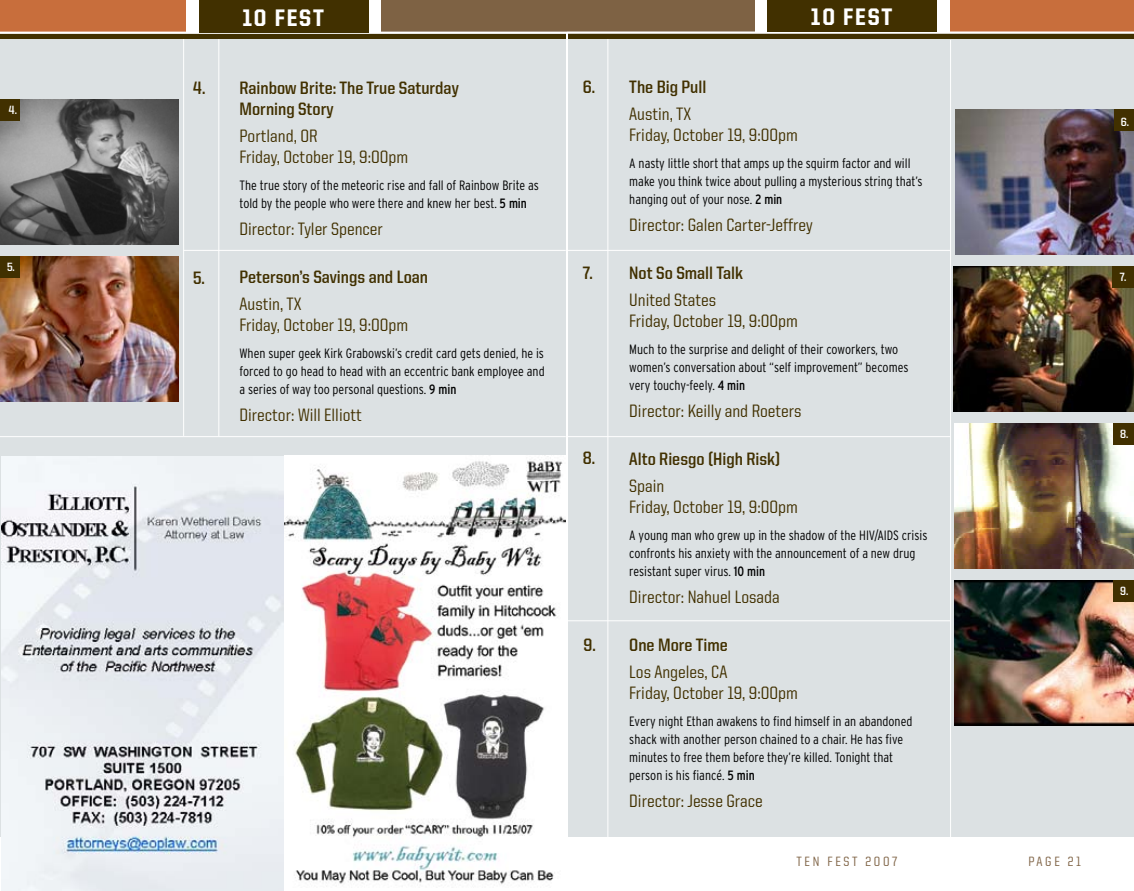
<style>
.page{position:relative;width:1134px;height:891px;background:#fff}
.page>*{position:absolute;margin:0;border:0;box-sizing:border-box;transform-origin:0 0}
.t1{font:800 24px "United Sans Semi Cond";letter-spacing:.075em;color:#fff}
.t2{font:500 18px/21px "United Sans Semi Cond";color:#413000}
.t3{font:700 18px/21px "United Sans Semi Cond";color:#413000}
.t4{font:300 condensed 13.5px/18px "Interstate";color:#000}
.t5{font:500 13.5px "United Sans Semi Cond";letter-spacing:.2em;color:#7e6244}
.t6{font:700 12px "United Sans Semi Cond";color:#fff}
.s1{font-weight:400}
</style>
<div class="page">
<div style="left:0;top:0;width:566px;height:837px;background:#dce1e3"></div>
<div style="left:568px;top:0;width:566px;height:837px;background:#dce1e3"></div>
<hr style="left:608px;top:38px;width:1px;height:799px;background:#fff">
<img style="left:955px;top:109px;width:179px;height:146px">
<img style="left:955px;top:424px;width:179px;height:145px">
<img style="left:954px;top:267px;width:180px;height:145px">
<hr style="left:950px;top:40px;width:1px;height:798px;background:#fff">
<hr style="left:567px;top:436px;width:383px;height:1px;background:#fff">
<div style="left:1114px;top:110px;width:20px;height:21px;background:#413000"></div>
<div style="left:1112px;top:267px;width:22px;height:21px;background:#413000"></div>
<div style="left:1113px;top:423px;width:21px;height:22px;background:#413000"></div>
<hr style="left:567px;top:250px;width:383px;height:1px;background:#fff">
<hr style="left:567px;top:620px;width:383px;height:1px;background:#fff">
<img style="left:955px;top:581px;width:179px;height:145px">
<div style="left:1113px;top:580px;width:21px;height:22px;background:#413000"></div>
<img style="left:0;top:99px;width:179px;height:145px">
<img style="left:0;top:256px;width:179px;height:146px">
<hr style="left:183px;top:39px;width:1px;height:397px;background:#fff">
<hr style="left:218px;top:39px;width:1px;height:397px;background:#fff">
<div style="left:0;top:99px;width:20px;height:22px;background:#413000"></div>
<div style="left:0;top:256px;width:20px;height:22px;background:#413000"></div>
<hr style="left:183px;top:250px;width:383px;height:1px;background:#fff">
<hr style="left:0;top:436px;width:566px;height:1px;background:#fff">
<img style="left:1px;top:456px;width:565px;height:435px">
<div style="left:751px;top:0;width:383px;height:32px;background:#c86e3c"></div>
<div style="left:567px;top:0;width:355px;height:32px;background:#7e6244"></div>
<div style="left:568px;top:32px;width:566px;height:7px;background:#413000"></div>
<hr style="left:567px;top:32px;width:567px;height:2px;background:#fff">
<div style="left:755px;top:0;width:194px;height:32px;background:#fff"></div>
<div style="left:767px;top:0;width:170px;height:32px;background:#413000"></div>
<div style="left:171px;top:0;width:396px;height:32px;background:#7e6244"></div>
<div style="left:0;top:0;width:342px;height:32px;background:#c86e3c"></div>
<div style="left:0;top:33px;width:566px;height:6px;background:#413000"></div>
<hr style="left:0;top:32px;width:567px;height:2px;background:#fff">
<div style="left:186px;top:0;width:195px;height:32px;background:#fff"></div>
<div style="left:199px;top:0;width:169px;height:32px;background:#413000"></div>
<p class="t6" style="left:9px;top:104px;width:10px">4.</p>
<p class="t6" style="left:7px;top:260px;width:9px">5.</p>
<h2 class="t3" style="left:193px;top:77px;width:14px">4.</h2>
<h2 class="t3" style="left:193px;top:267px;width:13px">5.</h2>
<h1 class="t1" style="left:242px;top:5px;width:83px">10 FEST</h1>
<h1 class="t1" style="left:811px;top:4px;width:83px">10 FEST</h1>
<h2 class="t3" style="left:240px;top:77px;width:221px">Rainbow Brite: The True Saturday<br>Morning Story</h2>
<h2 class="t2" style="left:240px;top:125px;width:170px">Portland, OR<br>Friday, October 19, 9:00pm</h2>
<p class="t4" style="left:240px;top:176px;width:301px">The true story of the meteoric rise and fall of Rainbow Brite as told by the people who were there and knew her best. <span class="s1">5 min</span></p>
<h2 class="t2" style="left:240px;top:218px;width:145px">Director: Tyler Spencer</h2>
<h2 class="t3" style="left:240px;top:266px;width:190px">Peterson’s Savings and Loan</h2>
<h2 class="t2" style="left:240px;top:293px;width:170px">Austin, TX<br>Friday, October 19, 9:00pm</h2>
<p class="t4" style="left:240px;top:344px;width:307px;text-align:justify">When super geek Kirk Grabowski’s credit card gets denied, he is forced to go head to head with an eccentric bank employee and a series of way too personal questions. <span class="s1">9 min</span></p>
<h2 class="t2" style="left:240px;top:404px;width:124px">Director: Will Elliott</h2>
<h2 class="t3" style="left:583px;top:77px;width:14px">6.</h2>
<h2 class="t3" style="left:583px;top:263px;width:11px">7.</h2>
<h2 class="t3" style="left:583px;top:448px;width:14px">8.</h2>
<h2 class="t3" style="left:584px;top:634px;width:14px">9.</h2>
<h2 class="t3" style="left:629px;top:77px;width:79px">The Big Pull</h2>
<h2 class="t2" style="left:629px;top:104px;width:170px">Austin, TX<br>Friday, October 19, 9:00pm</h2>
<p class="t4" style="left:629px;top:155px;width:295px">A nasty little short that amps up the squirm factor and will make you think twice about pulling a mysterious string that’s hanging out of your nose. <span class="s1">2 min</span></p>
<h2 class="t2" style="left:629px;top:215px;width:185px">Director: Galen Carter-Jeffrey</h2>
<h2 class="t3" style="left:629px;top:263px;width:115px">Not So Small Talk</h2>
<h2 class="t2" style="left:629px;top:290px;width:170px">United States<br>Friday, October 19, 9:00pm</h2>
<p class="t4" style="left:629px;top:341px;width:281px">Much to the surprise and delight of their coworkers, two women’s conversation about “self improvement” becomes very touchy-feely. <span class="s1">4 min</span></p>
<h2 class="t2" style="left:629px;top:401px;width:174px">Director: Keilly and Roeters</h2>
<h2 class="t3" style="left:629px;top:449px;width:153px">Alto Riesgo (High Risk)</h2>
<h2 class="t2" style="left:629px;top:476px;width:170px">Spain<br>Friday, October 19, 9:00pm</h2>
<p class="t4" style="left:629px;top:527px;width:300px">A young man who grew up in the shadow of the HIV/AIDS crisis confronts his anxiety with the announcement of a new drug resistant super virus. <span class="s1">10 min</span></p>
<h2 class="t2" style="left:629px;top:587px;width:152px">Director: Nahuel Losada</h2>
<h2 class="t3" style="left:629px;top:635px;width:100px">One More Time</h2>
<h2 class="t2" style="left:629px;top:662px;width:170px">Los Angeles, CA<br>Friday, October 19, 9:00pm</h2>
<p class="t4" style="left:629px;top:713px;width:285px">Every night Ethan awakens to find himself in an abandoned shack with another person chained to a chair. He has five minutes to free them before they’re killed. Tonight that person is his fiancé. <span class="s1">5 min</span></p>
<h2 class="t2" style="left:629px;top:791px;width:135px">Director: Jesse Grace</h2>
<p class="t5" style="left:796px;top:855px;width:102px">TEN FEST 2007</p>
<p class="t5" style="left:1028px;top:855px;width:54px">page 21</p>
<p class="t6" style="left:1121px;top:115px;width:10px">6.</p>
<p class="t6" style="left:1120px;top:271px;width:8px">7.</p>
<p class="t6" style="left:1120px;top:427px;width:10px">8.</p>
<p class="t6" style="left:1120px;top:584px;width:10px">9.</p>
</div>
